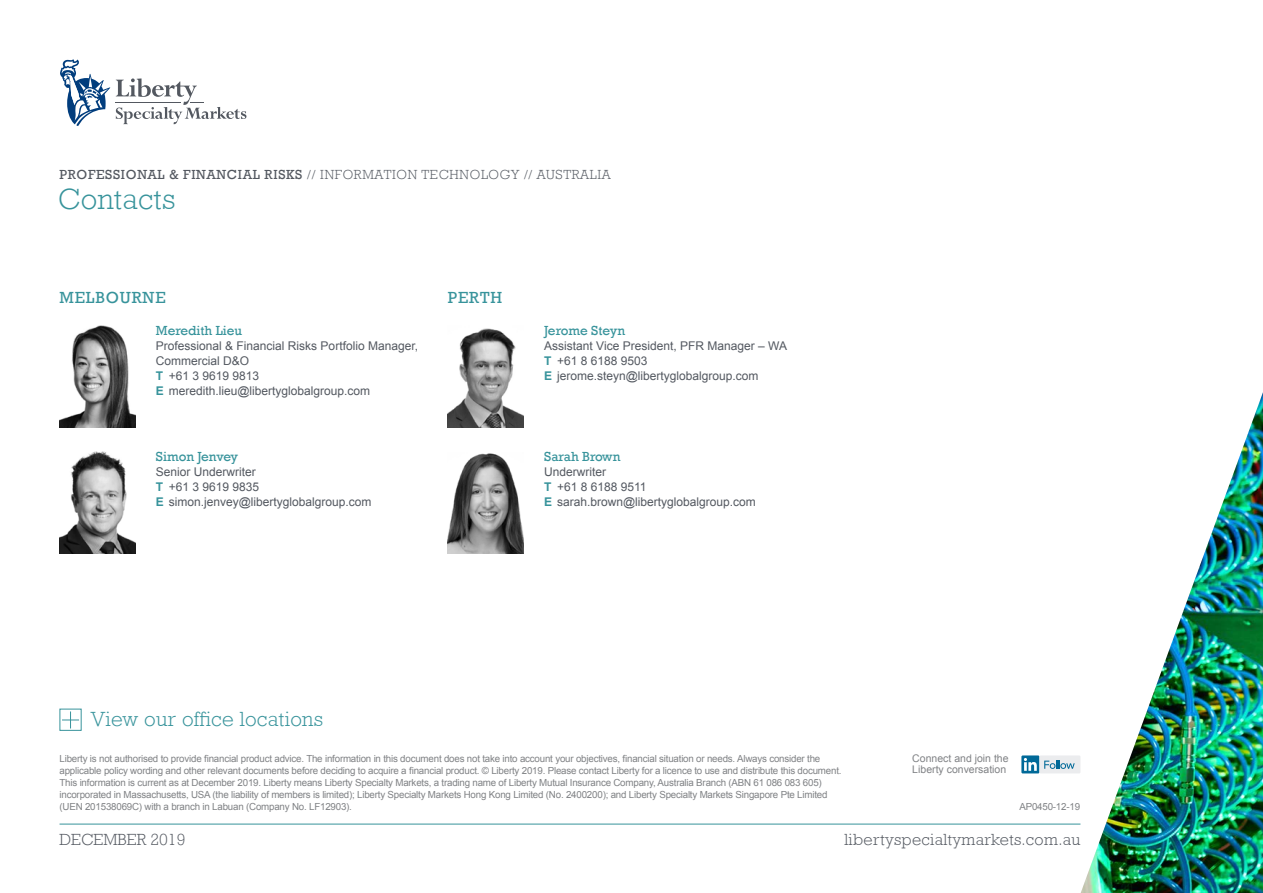
<style>
.page{position:relative;width:1263px;height:893px;background:#fff}
.page>*{position:absolute;margin:0;border:0;box-sizing:border-box;transform-origin:0 0}
.t1{font:300 30px "Rockwell Std";letter-spacing:.015em;color:#37939b}
.t2{font:300 21px "Rockwell Std";letter-spacing:.015em;color:#37939b}
.URL{font:300 16.5px "Rockwell Std";letter-spacing:.02em;color:#535860}
.LOCATION{font:16.5px "Rockwell";letter-spacing:.05em;color:#37939b}
.DATE{font:300 16.5px "Rockwell Std";color:#535860}
.PRODUCT_LINE{font:300 13.5px "Rockwell Std";letter-spacing:.05em;color:#535860}
.NAME{font:13.5px "Rockwell";color:#37939b}
.NAME_DETAILS{font:12px "Arial";color:#535860}
.NAME-2{font:12px/15px "Arial";color:#535860}
.t3{font:10.5px/10.5px "Arial";color:#808285}
.PAGE_NUMBER_-_DATE{font:9.75px/12px "Arial";letter-spacing:-.02em;color:#808285}
.s1{font-family:"Rockwell";font-weight:400}
.s2{font-weight:700;color:#37939b}
</style>
<div class="page">
<img style="left:1081px;top:392px;width:182px;height:501px">
<img style="left:60px;top:325px;width:75px;height:102px">
<img style="left:60px;top:451px;width:75px;height:102px">
<img style="left:448px;top:328px;width:76px;height:99px">
<div style="left:1021px;top:755px;width:18px;height:18px;background:#006998"></div>
<svg style="left:1024px;top:758px;width:13px;height:13px"></svg>
<div style="left:1039px;top:755px;width:41px;height:18px;background:#ebecee"></div>
<svg style="left:1044px;top:760px;width:31px;height:9px"></svg>
<svg style="left:62px;top:711px;width:17px;height:17px"></svg>
<img style="left:448px;top:453px;width:76px;height:100px">
<hr style="left:60px;top:824px;width:1020px;height:1px;background:#37939b">
<svg style="left:60px;top:59px;width:50px;height:67px"></svg>
<svg style="left:116px;top:78px;width:130px;height:46px"></svg>
<p class="PRODUCT_LINE" style="left:60px;top:166px;width:553px"><span class="s1">PROFESSIONAL &amp; FINANCIAL RISKS</span> // INFORMATION TECHNOLOGY // AUSTRALIA</p>
<p class="t1" style="left:58px;top:182px;width:119px">Contacts</p>
<p class="LOCATION" style="left:60px;top:288px;width:108px">MELBOURNE</p>
<p class="LOCATION" style="left:448px;top:288px;width:56px">PERTH</p>
<p class="NAME" style="left:156px;top:322px;width:88px">Meredith Lieu</p>
<p class="NAME-2" style="left:156px;top:338px;width:264px">Professional &amp; Financial Risks Portfolio Manager,<br>Commercial D&amp;O</p>
<p class="NAME_DETAILS" style="left:156px;top:368px;width:105px"><span class="s2">T</span> +61 3 9619 9813</p>
<p class="NAME_DETAILS" style="left:156px;top:383px;width:216px"><span class="s2">E</span> meredith.lieu@libertyglobalgroup.com</p>
<p class="NAME" style="left:156px;top:448px;width:84px">Simon Jenvey</p>
<p class="NAME-2" style="left:156px;top:464px;width:102px">Senior Underwriter</p>
<p class="NAME_DETAILS" style="left:156px;top:478px;width:105px"><span class="s2">T</span> +61 3 9619 9835</p>
<p class="NAME_DETAILS" style="left:156px;top:493px;width:217px"><span class="s2">E</span> simon.jenvey@libertyglobalgroup.com</p>
<p class="NAME" style="left:544px;top:322px;width:82px">Jerome Steyn</p>
<p class="NAME-2" style="left:544px;top:338px;width:244px">Assistant Vice President, PFR Manager – WA</p>
<p class="NAME_DETAILS" style="left:544px;top:353px;width:105px"><span class="s2">T</span> +61 8 6188 9503</p>
<p class="NAME_DETAILS" style="left:544px;top:368px;width:216px"><span class="s2">E</span> jerome.steyn@libertyglobalgroup.com</p>
<p class="NAME" style="left:544px;top:448px;width:78px">Sarah Brown</p>
<p class="NAME-2" style="left:544px;top:464px;width:64px">Underwriter</p>
<p class="NAME_DETAILS" style="left:544px;top:478px;width:104px"><span class="s2">T</span> +61 8 6188 9511</p>
<p class="NAME_DETAILS" style="left:544px;top:493px;width:213px"><span class="s2">E</span> sarah.brown@libertyglobalgroup.com</p>
<p class="t2" style="left:91px;top:707px;width:234px">View our office locations</p>
<p class="PAGE_NUMBER_-_DATE" style="left:60px;top:753px;width:783px">Liberty is not authorised to provide financial product advice. The information in this document does not take into account your objectives, financial situation or needs. Always consider the applicable policy wording and other relevant documents before deciding to acquire a financial product. © Liberty 2019. Please contact Liberty for a licence to use and distribute this document.<br>This information is current as at December 2019. Liberty means Liberty Specialty Markets, a trading name of Liberty Mutual Insurance Company, Australia Branch (ABN 61 086 083 605) incorporated in Massachusetts, USA (the liability of members is limited); Liberty Specialty Markets Hong Kong Limited (No. 2400200); and Liberty Specialty Markets Singapore Pte Limited (UEN 201538069C) with a branch in Labuan (Company No. LF12903).</p>
<p class="t3" style="left:912px;top:753px;width:98px">Connect and join the<br>Liberty conversation</p>
<p class="PAGE_NUMBER_-_DATE" style="left:1019px;top:801px;width:62px">AP0450-12-19</p>
<p class="DATE" style="left:60px;top:830px;width:127px">DECEMBER 2019</p>
<p class="URL" style="left:844px;top:830px;width:238px">libertyspecialtymarkets.com.au</p>
</div>
